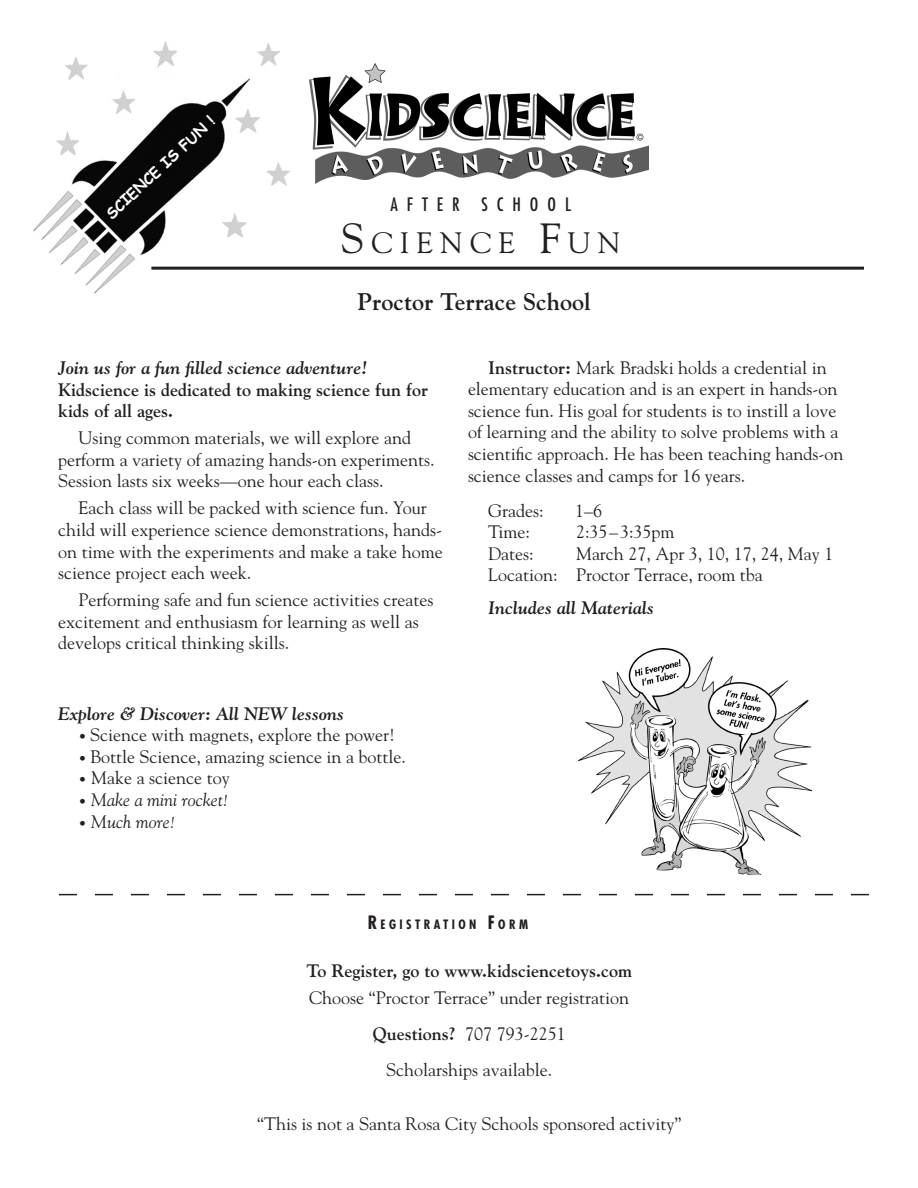
<style>
.page{position:relative;width:918px;height:1188px;background:#fff}
.page>*{position:absolute;margin:0;border:0;box-sizing:border-box;transform-origin:0 0}
.t1{font:29.4px "Goudy";letter-spacing:.245em;color:#231f20}
.t2{font:700 24px "Goudy";color:#231f20}
.t3{font:18px/21.6px "Goudy";color:#231f20}
.t4{font:700 18px/21.6px "Goudy";color:#231f20}
.t5{font:italic 700 18px "Goudy";color:#231f20}
.t6{font:italic 18px "Goudy";color:#231f20}
.t7{font:condensed 18px "Futura";letter-spacing:.5em;color:#231f20}
.t8{font:700 15px "Comic Sans MS";color:#fff}
.t9{font:700 condensed 12.6px "Futura";letter-spacing:.27em;color:#231f20}
.s1{font-size:42px}
.s2{font-style:italic}
.s3{font-size:13.5px}
.s4{font-style:normal;font-size:13.5px}
.s5{font-weight:700}
.s6{font-size:18px}
</style>
<div class="page">
<img style="left:578px;top:648px;width:234px;height:226px">
<svg style="left:59px;top:894px;width:810px;height:1px"></svg>
<img style="left:33px;top:41px;width:257px;height:253px">
<hr style="left:151px;top:267px;width:713px;height:3px;background:#231f20">
<img style="left:309px;top:63px;width:339px;height:121px">
<p class="t8" style="left:101px;top:208px;width:144px;rotate:-43deg">SCIENCE IS FUN !</p>
<p class="t7" style="left:391px;top:193px;width:182px">AFTER SCHOOL</p>
<p class="t1" style="left:341px;top:225px;width:281px"><span class="s1">S</span>CIENCE <span class="s1">F</span>UN</p>
<p class="t2" style="left:357px;top:287px;width:235px">Proctor Terrace School</p>
<p class="t4" style="left:58px;top:357px;width:371px"><span class="s2">Join us for a fun filled science adventure!<br></span>Kidscience is dedicated to making science fun for kids of all ages.</p>
<p class="t3" style="left:58px;top:427px;width:378px;text-indent:20px">Using common materials, we will explore and perform a variety of amazing hands-on experiments.<br>Session lasts six weeks—one hour each class.</p>
<p class="t3" style="left:58px;top:497px;width:386px;text-indent:20px">Each class will be packed with science fun. Your child will experience science demonstrations, hands&shy;on time with the experiments and make a take home science project each week.</p>
<p class="t3" style="left:58px;top:589px;width:377px;text-indent:20px">Performing safe and fun science activities creates excitement and enthusiasm for learning as well as develops critical thinking skills.</p>
<p class="t5" style="left:58px;top:702px;width:287px">Explore &amp; Discover: All NEW lessons</p>
<p class="t3" style="left:79px;top:724px;width:318px"><span class="s3">•</span> Science with magnets, explore the power!</p>
<p class="t3" style="left:79px;top:745px;width:329px"><span class="s3">•</span> Bottle Science, amazing science in a bottle.</p>
<p class="t3" style="left:79px;top:767px;width:153px"><span class="s3">•</span> Make a science toy</p>
<p class="t6" style="left:79px;top:789px;width:152px"><span class="s4">•</span> Make a mini rocket!</p>
<p class="t6" style="left:79px;top:810px;width:99px"><span class="s4">•</span> Much more!</p>
<p class="t3" style="left:468px;top:356px;width:377px;text-indent:20px"><span class="s5">Instructor:</span> Mark Bradski holds a credential in elementary education and is an expert in hands-on science fun. His goal for students is to instill a love of learning and the ability to solve problems with a scientific approach. He has been teaching hands-on science classes and camps for 16 years.</p>
<p class="t3" style="left:488px;top:499px;width:57px">Grades:</p>
<p class="t3" style="left:575px;top:499px;width:28px">1–6</p>
<p class="t3" style="left:488px;top:521px;width:43px">Time:</p>
<p class="t3" style="left:576px;top:521px;width:100px">2:35–3:35pm</p>
<p class="t3" style="left:488px;top:542px;width:47px">Dates:</p>
<p class="t3" style="left:576px;top:542px;width:259px">March 27, Apr 3, 10, 17, 24, May 1</p>
<p class="t3" style="left:488px;top:564px;width:276px">Location: Proctor Terrace, room tba</p>
<p class="t5" style="left:488px;top:597px;width:168px">Includes all Materials</p>
<p class="t9" style="left:368px;top:916px;width:162px"><span class="s6">R</span>EGISTRATION <span class="s6">F</span>ORM</p>
<p class="t4" style="left:306px;top:959px;width:327px">To Register, go to www.kidsciencetoys.com</p>
<p class="t3" style="left:309px;top:986px;width:321px">Choose “Proctor Terrace” under registration</p>
<p class="t3" style="left:373px;top:1022px;width:195px"><span class="s5">Questions?</span> 707 793-2251</p>
<p class="t3" style="left:386px;top:1058px;width:167px">Scholarships available.</p>
<p class="t3" style="left:257px;top:1112px;width:426px">“This is not a Santa Rosa City Schools sponsored activity”</p>
</div>
